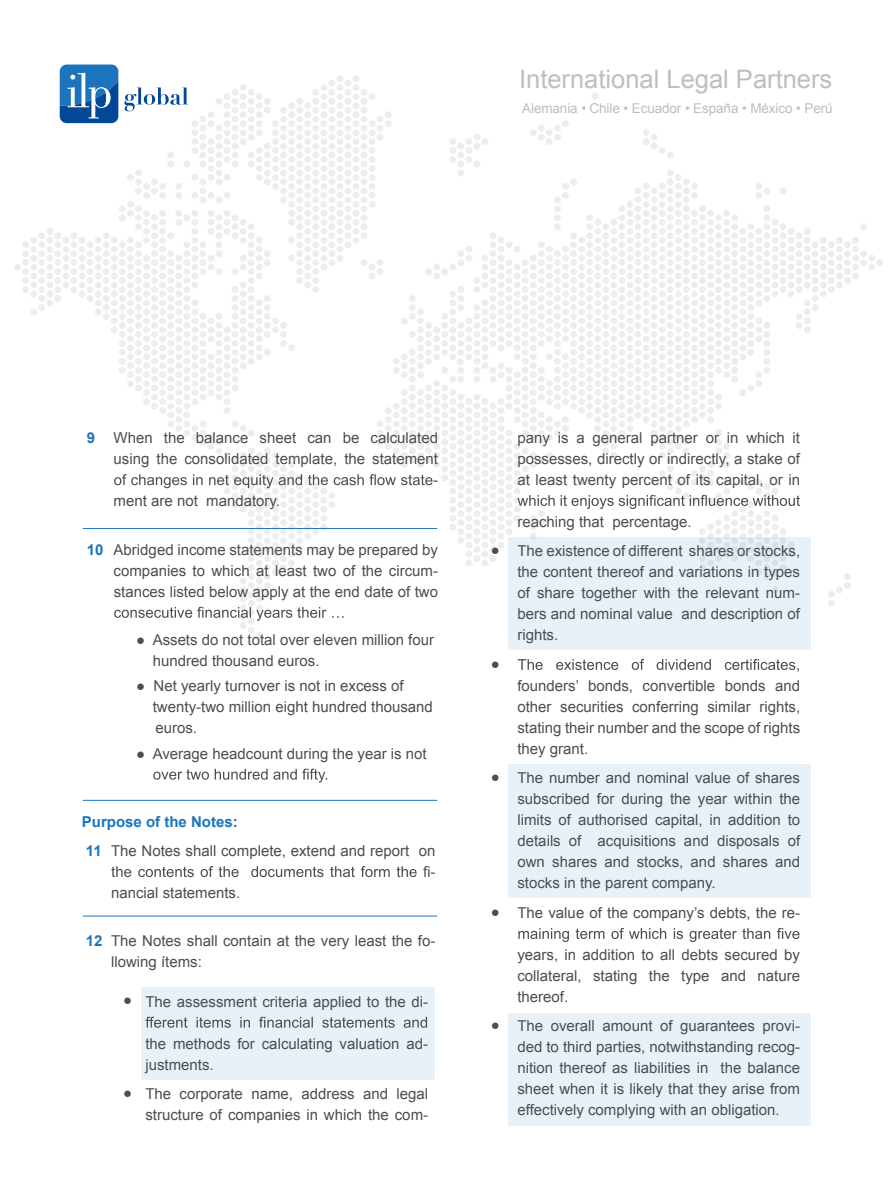
<style>
.page{position:relative;width:893px;height:1188px;background:#fff}
.page>*{position:absolute;margin:0;border:0;box-sizing:border-box;transform-origin:0 0}
.t1{font:25.5px "Arial";color:#bcbec0}
.t2{font:15px/21px "Arial";color:#4d4d4f;text-align:justify}
.t3{font:700 15px/29.2px "Arial";color:#1c75bc}
.t4{font:13.5px "Arial";letter-spacing:-.01em;color:#bcbec0}
</style>
<div class="page">
<svg style="left:14px;top:75px;width:869px;height:563px"></svg>
<div style="left:141px;top:987px;width:293px;height:93px;background:#e8f1f8"></div>
<div style="left:509px;top:537px;width:302px;height:112px;background:#e8f1f8"></div>
<div style="left:509px;top:765px;width:302px;height:133px;background:#e8f1f8"></div>
<div style="left:509px;top:1013px;width:302px;height:112px;background:#e8f1f8"></div>
<svg style="left:124px;top:88px;width:64px;height:23px"></svg>
<svg style="left:60px;top:65px;width:58px;height:58px;background:#3579b8"></svg>
<svg style="left:114px;top:474px;width:318px;height:14px"></svg>
<svg style="left:114px;top:607px;width:230px;height:14px"></svg>
<svg style="left:153px;top:769px;width:174px;height:14px"></svg>
<svg style="left:111px;top:866px;width:318px;height:11px"></svg>
<svg style="left:146px;top:1017px;width:281px;height:11px"></svg>
<hr style="left:83px;top:528px;width:354px;height:1px;background:#1c75bc">
<hr style="left:83px;top:800px;width:354px;height:1px;background:#1c75bc">
<hr style="left:83px;top:916px;width:354px;height:1px;background:#1c75bc">
<svg style="left:517px;top:495px;width:283px;height:14px"></svg>
<svg style="left:518px;top:659px;width:281px;height:13px"></svg>
<svg style="left:518px;top:928px;width:281px;height:14px"></svg>
<h1 class="t1" style="left:519px;top:62px;width:315px">International Legal Partners</h1>
<p class="t4" style="left:522px;top:99px;width:312px">Alemania • Chile • Ecuador • España • México • Perú</p>
<p class="t3" style="left:87px;top:424px;width:10px">9</p>
<p class="t3" style="left:87px;top:535px;width:18px">10</p>
<p class="t2" style="left:114px;top:427px;width:326px">When the balance sheet can be calculated</p>
<p class="t2" style="left:114px;top:448px;width:326px">using the consolidated template, the statement</p>
<p class="t2" style="left:433px;top:469px;width:6px">-</p>
<p class="t2" style="left:114px;top:490px;width:168px">ment are not mandatory.</p>
<p class="t2" style="left:114px;top:539px;width:326px">Abridged income statements may be prepared by companies to which at least two of the circum&shy;stances listed below apply at the end date of two</p>
<p class="t2" style="left:153px;top:629px;width:283px;text-indent:-17px">● Assets do not total over eleven million four hundred thousand euros.</p>
<p class="t2" style="left:153px;top:676px;width:282px;text-align:left;text-indent:-17px">● Net yearly turnover is not in excess of twenty-two million eight hundred thousand euros.</p>
<p class="t2" style="left:136px;top:743px;width:292px">● Average headcount during the year is not</p>
<p class="t3" style="left:82px;top:807px;width:157px">Purpose of the Notes:<br>11</p>
<p class="t2" style="left:111px;top:840px;width:326px">The Notes shall complete, extend and report on</p>
<p class="t2" style="left:430px;top:861px;width:6px">-</p>
<p class="t2" style="left:111px;top:882px;width:131px">nancial statements.</p>
<p class="t2" style="left:111px;top:930px;width:326px">The Notes shall contain at the very least the fo&shy;llowing ítems:</p>
<p class="t3" style="left:86px;top:926px;width:18px">12</p>
<p class="t2" style="left:123px;top:990px;width:11px">●</p>
<p class="t2" style="left:123px;top:1082px;width:11px">●</p>
<p class="t2" style="left:145px;top:991px;width:284px">The assessment criteria applied to the di-</p>
<p class="t2" style="left:145px;top:1033px;width:284px">the methods for calculating valuation ad&shy;justments.</p>
<p class="t2" style="left:145px;top:1084px;width:284px">The corporate name, address and legal structure of companies in which the com-</p>
<p class="t2" style="left:491px;top:539px;width:11px">●</p>
<p class="t2" style="left:491px;top:653px;width:11px">●</p>
<p class="t2" style="left:491px;top:766px;width:11px">●</p>
<p class="t2" style="left:491px;top:901px;width:11px">●</p>
<p class="t2" style="left:491px;top:1014px;width:11px">●</p>
<p class="t2" style="left:517px;top:427px;width:284px">pany is a general partner or in which it possesses, directly or indirectly, a stake of at least twenty percent of its capital, or in</p>
<p class="t2" style="left:517px;top:507px;width:284px;line-height:29.5px">reaching that percentage.<br>The existence of different shares or stocks,</p>
<p class="t2" style="left:517px;top:562px;width:284px">the content thereof and variations in types of share together with the relevant num&shy;bers and nominal value and description of rights.</p>
<p class="t2" style="left:517px;top:675px;width:284px">founders’ bonds, convertible bonds and other securities conferring similar rights, stating their number and the scope of rights they grant.</p>
<p class="t2" style="left:517px;top:768px;width:284px">The number and nominal value of shares subscribed for during the year within the limits of authorised capital, in addition to details of acquisitions and disposals of own shares and stocks, and shares and stocks in the parent company.</p>
<p class="t2" style="left:517px;top:902px;width:284px">The value of the company’s debts, the re-</p>
<p class="t2" style="left:517px;top:944px;width:284px">years, in addition to all debts secured by collateral, stating the type and nature thereof.</p>
<p class="t2" style="left:517px;top:1016px;width:284px">The overall amount of guarantees provi&shy;ded to third parties, notwithstanding recog&shy;nition thereof as liabilities in the balance sheet when it is likely that they arise from effectively complying with an obligation.</p>
</div>
